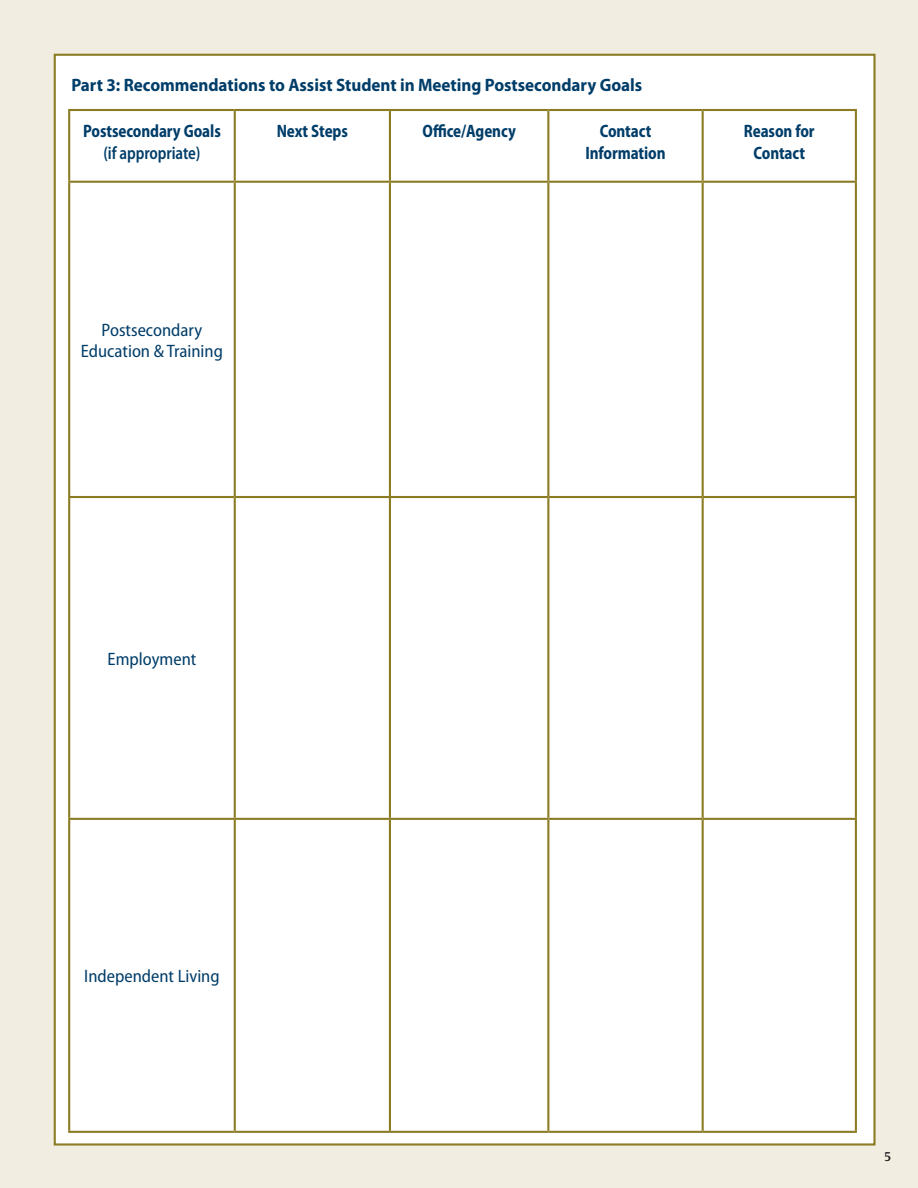
<style>
.page{position:relative;width:918px;height:1188px;background:#f1eee1}
.page>*{position:absolute;margin:0;border:0;box-sizing:border-box;transform-origin:0 0}
.t1{font:700 semi-condensed 18px/21.6px "Myriad Pro";letter-spacing:-.005em;color:#003d69;text-align:center;scale:.9 1}
.Text_-_Level_1_insid{font:700 18px "Myriad Pro";color:#003d69;scale:.95 1}
.t2{font:semi-condensed 18px "Myriad Pro";color:#003d69}
.t3{font:600 13.5px "Ocean Sans Std";color:#231f20}
.s1{font-weight:600}
</style>
<div class="page">
<div style="left:54px;top:54px;width:822px;height:1092px;background:#fff;border:2px solid #8b7b23"></div>
<svg style="left:70px;top:111px;width:785px;height:70px"></svg>
<hr style="left:68px;top:111px;width:2px;height:70px;background:#8b7b23">
<hr style="left:68px;top:109px;width:167px;height:2px;background:#8b7b23">
<hr style="left:68px;top:181px;width:167px;height:2px;background:#8b7b23">
<hr style="left:234px;top:111px;width:2px;height:70px;background:#8b7b23">
<hr style="left:235px;top:109px;width:155px;height:2px;background:#8b7b23">
<hr style="left:235px;top:181px;width:155px;height:2px;background:#8b7b23">
<hr style="left:389px;top:111px;width:2px;height:70px;background:#8b7b23">
<hr style="left:390px;top:109px;width:158px;height:2px;background:#8b7b23">
<hr style="left:548px;top:109px;width:155px;height:2px;background:#8b7b23">
<hr style="left:703px;top:109px;width:154px;height:2px;background:#8b7b23">
<hr style="left:547px;top:111px;width:2px;height:70px;background:#8b7b23">
<hr style="left:702px;top:111px;width:2px;height:70px;background:#8b7b23">
<hr style="left:855px;top:111px;width:2px;height:70px;background:#8b7b23">
<hr style="left:390px;top:181px;width:158px;height:2px;background:#8b7b23">
<hr style="left:548px;top:181px;width:155px;height:2px;background:#8b7b23">
<hr style="left:703px;top:181px;width:154px;height:2px;background:#8b7b23">
<hr style="left:68px;top:183px;width:2px;height:313px;background:#8b7b23">
<hr style="left:234px;top:183px;width:2px;height:313px;background:#8b7b23">
<hr style="left:389px;top:183px;width:2px;height:313px;background:#8b7b23">
<hr style="left:547px;top:183px;width:2px;height:313px;background:#8b7b23">
<hr style="left:702px;top:183px;width:2px;height:313px;background:#8b7b23">
<hr style="left:855px;top:183px;width:2px;height:313px;background:#8b7b23">
<hr style="left:68px;top:498px;width:2px;height:320px;background:#8b7b23">
<hr style="left:68px;top:496px;width:167px;height:2px;background:#8b7b23">
<hr style="left:234px;top:498px;width:2px;height:320px;background:#8b7b23">
<hr style="left:235px;top:496px;width:155px;height:2px;background:#8b7b23">
<hr style="left:389px;top:498px;width:2px;height:320px;background:#8b7b23">
<hr style="left:390px;top:496px;width:158px;height:2px;background:#8b7b23">
<hr style="left:548px;top:496px;width:155px;height:2px;background:#8b7b23">
<hr style="left:703px;top:496px;width:154px;height:2px;background:#8b7b23">
<hr style="left:547px;top:498px;width:2px;height:320px;background:#8b7b23">
<hr style="left:702px;top:498px;width:2px;height:320px;background:#8b7b23">
<hr style="left:855px;top:498px;width:2px;height:320px;background:#8b7b23">
<hr style="left:68px;top:820px;width:2px;height:311px;background:#8b7b23">
<hr style="left:68px;top:818px;width:167px;height:2px;background:#8b7b23">
<hr style="left:68px;top:1131px;width:167px;height:2px;background:#8b7b23">
<hr style="left:234px;top:820px;width:2px;height:311px;background:#8b7b23">
<hr style="left:235px;top:818px;width:155px;height:2px;background:#8b7b23">
<hr style="left:235px;top:1131px;width:155px;height:2px;background:#8b7b23">
<hr style="left:389px;top:820px;width:2px;height:311px;background:#8b7b23">
<hr style="left:390px;top:818px;width:158px;height:2px;background:#8b7b23">
<hr style="left:548px;top:818px;width:155px;height:2px;background:#8b7b23">
<hr style="left:703px;top:818px;width:154px;height:2px;background:#8b7b23">
<hr style="left:547px;top:820px;width:2px;height:311px;background:#8b7b23">
<hr style="left:702px;top:820px;width:2px;height:311px;background:#8b7b23">
<hr style="left:855px;top:820px;width:2px;height:311px;background:#8b7b23">
<hr style="left:390px;top:1131px;width:158px;height:2px;background:#8b7b23">
<hr style="left:548px;top:1131px;width:155px;height:2px;background:#8b7b23">
<hr style="left:703px;top:1131px;width:154px;height:2px;background:#8b7b23">
<p class="Text_-_Level_1_insid" style="left:71px;top:73px;width:603px">Part 3: Recommendations to Assist Student in Meeting Postsecondary Goals</p>
<p class="t1" style="left:83px;top:120px;width:155px">Postsecondary Goals <span class="s1">(if appropriate)</span></p>
<p class="t1" style="left:277px;top:120px;width:81px">Next Steps</p>
<p class="t1" style="left:422px;top:120px;width:105px">Office/Agency</p>
<p class="t1" style="left:600px;top:120px;width:59px">Contact</p>
<p class="t1" style="left:585px;top:142px;width:91px">Information</p>
<p class="t2" style="left:102px;top:320px;width:102px">Postsecondary</p>
<p class="t2" style="left:81px;top:341px;width:143px">Education &amp; Training</p>
<p class="t1" style="left:744px;top:120px;width:80px">Reason for<br>Contact</p>
<p class="t2" style="left:108px;top:649px;width:90px">Employment</p>
<p class="t2" style="left:84px;top:966px;width:137px">Independent Living</p>
<p class="t3" style="left:884px;top:1149px;width:8px">5</p>
</div>
